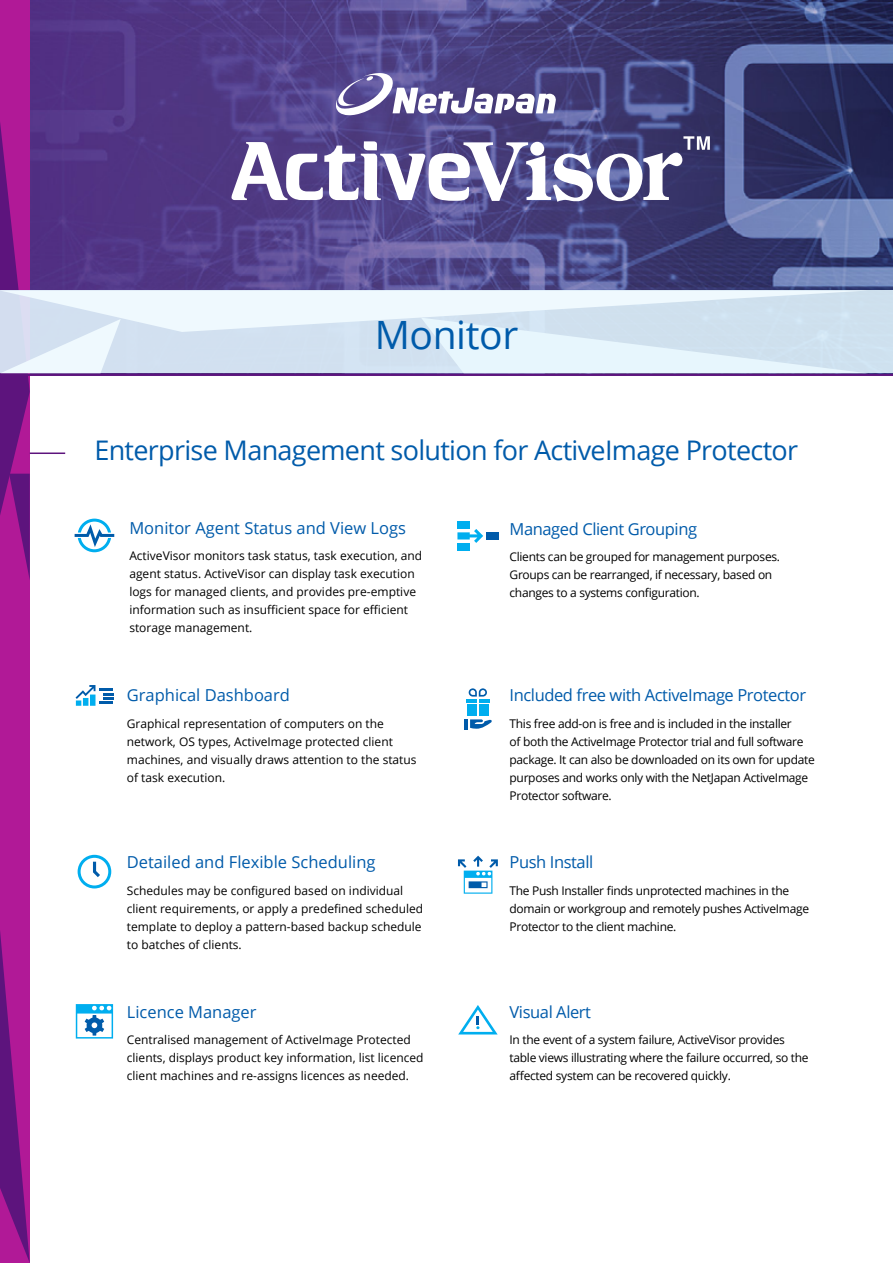
<style>
.page{position:relative;width:893px;height:1263px;background:#fff}
.page>*{position:absolute;margin:0;border:0;box-sizing:border-box;transform-origin:0 0}
.t1{font:39px "Open Sans";letter-spacing:-.01em;color:#005baa}
.t2{font:27px "Open Sans";letter-spacing:-.025em;color:#005baa}
.t3{font:16.5px "Open Sans";color:#005baa}
.t4{font:16.5px "Open Sans";letter-spacing:-.025em;color:#005baa}
.t5{font:12px/18px "Open Sans";color:#000}
.t6{font:12px/18px "Open Sans";letter-spacing:-.025em;color:#000}
</style>
<div class="page">
<img style="left:30px;top:0;width:863px;height:374px">
<svg style="left:76px;top:685px;width:37px;height:21px"></svg>
<div style="left:479px;top:704px;width:9px;height:12px;background:#00aeef"></div>
<hr style="left:466px;top:699px;width:10px;height:4px;background:#00aeef">
<hr style="left:479px;top:699px;width:10px;height:4px;background:#00aeef">
<div style="left:467px;top:704px;width:9px;height:12px;background:#00aeef"></div>
<svg style="left:469px;top:688px;width:18px;height:8px"></svg>
<hr style="left:464px;top:719px;width:4px;height:11px;background:#005baa">
<svg style="left:470px;top:719px;width:22px;height:10px"></svg>
<svg style="left:78px;top:855px;width:33px;height:33px"></svg>
<svg style="left:458px;top:856px;width:40px;height:38px"></svg>
<svg style="left:76px;top:1004px;width:37px;height:34px"></svg>
<svg style="left:458px;top:1005px;width:40px;height:29px"></svg>
<svg style="left:336px;top:73px;width:220px;height:42px"></svg>
<div style="left:0;top:0;width:30px;height:1263px;background:#b11997"></div>
<svg style="left:0;top:931px;width:30px;height:332px"></svg>
<div style="left:0;top:291px;width:893px;height:82px;background:#cee0ee"></div>
<hr style="left:0;top:374px;width:893px;height:2px;background:#5d147d">
<svg style="left:0;top:121px;width:868px;height:459px"></svg>
<h1 class="t1" style="left:375px;top:308px;width:145px">Monitor</h1>
<h2 class="t2" style="left:94px;top:432px;width:705px">Enterprise Management solution for ActiveImage Protector</h2>
<h3 class="t3" style="left:129px;top:516px;width:278px">Monitor Agent Status and View Logs</h3>
<p class="t5" style="left:129px;top:547px;width:294px">ActiveVisor monitors task status, task execution, and agent status. ActiveVisor can display task execution logs for managed clients, and provides pre-emptive information such as insufficient space for efficient storage management.</p>
<h3 class="t3" style="left:127px;top:684px;width:165px">Graphical Dashboard</h3>
<p class="t5" style="left:127px;top:714px;width:291px">Graphical representation of computers on the network, OS types, ActiveImage protected client machines, and visually draws attention to the status of task execution.</p>
<h3 class="t3" style="left:127px;top:851px;width:250px">Detailed and Flexible Scheduling</h3>
<p class="t5" style="left:127px;top:881px;width:298px">Schedules may be configured based on individual client requirements, or apply a predefined scheduled template to deploy a pattern-based backup schedule to batches of clients.</p>
<h3 class="t3" style="left:127px;top:1000px;width:131px">Licence Manager</h3>
<p class="t5" style="left:127px;top:1030px;width:298px">Centralised management of ActiveImage Protected clients, displays product key information, list licenced client machines and re-assigns licences as needed.</p>
<h3 class="t4" style="left:510px;top:517px;width:189px">Managed Client Grouping</h3>
<p class="t6" style="left:510px;top:547px;width:272px">Clients can be grouped for management purposes.<br>Groups can be rearranged, if necessary, based on changes to a systems configuration.</p>
<h3 class="t4" style="left:510px;top:684px;width:298px">Included free with ActiveImage Protector</h3>
<p class="t6" style="left:510px;top:714px;width:307px">This free add-on is free and is included in the installer<br>of both the ActiveImage Protector trial and full software package. It can also be downloaded on its own for update purposes and works only with the NetJapan ActiveImage Protector software.</p>
<h3 class="t4" style="left:510px;top:851px;width:85px">Push Install</h3>
<p class="t6" style="left:510px;top:881px;width:301px">The Push Installer finds unprotected machines in the domain or workgroup and remotely pushes ActiveImage<br>Protector to the client machine.</p>
<h3 class="t4" style="left:510px;top:1000px;width:83px">Visual Alert</h3>
<p class="t6" style="left:510px;top:1030px;width:301px">In the event of a system failure, ActiveVisor provides table views illustrating where the failure occurred, so the affected system can be recovered quickly.</p>
</div>
